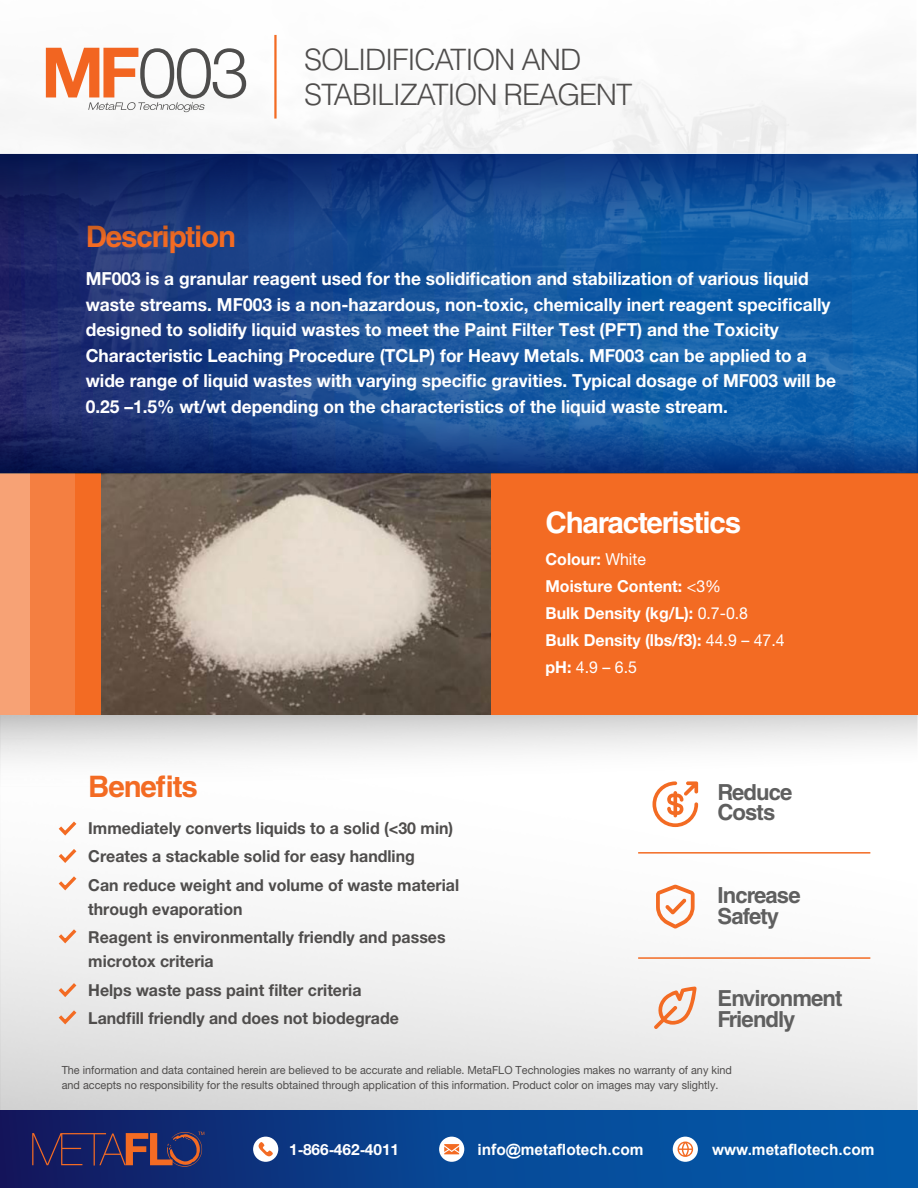
<style>
.page{position:relative;width:918px;height:1188px;background:#fff}
.page>*{position:absolute;margin:0;border:0;box-sizing:border-box;transform-origin:0 0}
.t1{font:300 69.6px "Helvetica Neue LT Std";color:#4e4d4c}
.t2{font:300 29.55px "Helvetica LT Std";letter-spacing:-.04em;color:#4f4d4c}
.t3{font:700 29.55px "Helvetica LT Std";letter-spacing:-.04em;color:#f36b23}
.t4{font:700 29.55px "Helvetica LT Std";letter-spacing:-.04em;color:#fff}
.t5{font:700 22.05px/20.7px "Helvetica LT Std";letter-spacing:-.04em;color:#5f5f5f}
.t6{font:700 18px/25.5px "Helvetica Neue LT Std";color:#fff}
.t7{font:700 16.5px/28.3px "Helvetica Neue LT Std";color:#4f4d4c}
.t8{font:700 16.5px/26.8px "Helvetica Neue LT Std";color:#fff}
.t9{font:700 15.45px "Arial";color:#fff}
.t10{font:700 15.45px "Helvetica LT Std Fraction";color:#fff}
.t11{font:11.25px/15px "Helvetica Neue LT Std";color:#4f4d4c}
.s1{font-weight:700;color:#f26521}
.s2{font-weight:400}
.s3{font-family:"Arial"}
</style>
<div class="page">
<img style="left:0;top:153px;width:918px;height:262px">
<hr style="left:274px;top:35px;width:3px;height:84px;background:#f36b23">
<svg style="left:88px;top:102px;width:117px;height:10px"></svg>
<div style="left:443px;top:473px;width:475px;height:242px;background:#f36b23"></div>
<div style="left:0;top:473px;width:84px;height:242px;background:#f7a275"></div>
<div style="left:30px;top:473px;width:432px;height:242px;background:#f47f41"></div>
<div style="left:75px;top:473px;width:389px;height:242px;background:#f36b23"></div>
<img style="left:101px;top:474px;width:389px;height:241px">
<svg style="left:654px;top:987px;width:43px;height:42px"></svg>
<svg style="left:653px;top:781px;width:45px;height:46px"></svg>
<svg style="left:656px;top:885px;width:39px;height:44px"></svg>
<hr style="left:638px;top:852px;width:232px;height:2px;background:#f36b23">
<hr style="left:638px;top:957px;width:232px;height:2px;background:#f36b23">
<svg style="left:55px;top:818px;width:25px;height:20px"></svg>
<svg style="left:55px;top:845px;width:25px;height:20px"></svg>
<svg style="left:55px;top:873px;width:25px;height:20px"></svg>
<svg style="left:55px;top:926px;width:25px;height:20px"></svg>
<svg style="left:55px;top:980px;width:25px;height:20px"></svg>
<svg style="left:55px;top:1007px;width:25px;height:20px"></svg>
<div style="left:0;top:1110px;width:918px;height:78px;background:linear-gradient(to right,#121e65,#0163b4)"></div>
<div style="left:253px;top:1137px;width:25px;height:25px;background:#fff;border-radius:50%"></div>
<svg style="left:258px;top:1142px;width:15px;height:14px"></svg>
<div style="left:439px;top:1137px;width:25px;height:25px;background:#fff;border-radius:50%"></div>
<svg style="left:444px;top:1144px;width:15px;height:10px"></svg>
<div style="left:673px;top:1137px;width:25px;height:25px;background:#fff;border-radius:50%"></div>
<svg style="left:678px;top:1142px;width:15px;height:15px"></svg>
<svg style="left:32px;top:1132px;width:172px;height:35px;background:#453258"></svg>
<img style="left:0;top:415px;width:918px;height:59px">
<img style="left:0;top:154px;width:918px;height:83px">
<h1 class="t1" style="left:41px;top:48px;width:210px"><span class="s1">MF</span>003</h1>
<h2 class="t2" style="left:304px;top:48px;width:279px">SOLIDIFICATION AND</h2>
<h2 class="t2" style="left:304px;top:84px;width:330px">STABILIZATION REAGENT</h2>
<h2 class="t3" style="left:86px;top:226px;width:152px">Description</h2>
<p class="t6" style="left:86px;top:269px;width:752px">MF003 is a granular reagent used for the solidification and stabilization of various liquid waste streams. MF003 is a non-hazardous, non-toxic, chemically inert reagent specifically designed to solidify liquid wastes to meet the Paint Filter Test (PFT) and the Toxicity Characteristic Leaching Procedure (TCLP) for Heavy Metals. MF003 can be applied to a wide range of liquid wastes with varying specific gravities. Typical dosage of MF003 will be 0.25 –1.5% wt/wt depending on the characteristics of the liquid waste stream.</p>
<h2 class="t4" style="left:546px;top:512px;width:197px">Characteristics</h2>
<p class="t8" style="left:546px;top:548px;width:241px">Colour: <span class="s2">White<br></span>Moisture Content: <span class="s2">&lt;3%<br></span>Bulk Density (kg/L): <span class="s2">0.7-0.8<br></span>Bulk Density (lbs/f3): <span class="s2">44.9 – 47.4 </span>pH: <span class="s2">4.9 – 6.5</span></p>
<h2 class="t3" style="left:88px;top:776px;width:111px">Benefits</h2>
<p class="t7" style="left:88px;top:816px;width:372px">Immediately converts liquids to a solid (&lt;30 min)<br>Creates a stackable solid for easy handling<br>Can reduce weight and volume of waste material</p>
<p class="t7" style="left:88px;top:897px;width:359px">through evaporation<br>Reagent is environmentally friendly and passes</p>
<p class="t7" style="left:88px;top:949px;width:312px">microtox criteria<br>Helps waste pass paint filter criteria<br>Landfill friendly and does not biodegrade</p>
<p class="t11" style="left:62px;top:1064px;width:672px">The information and data contained herein are believed to be accurate and reliable. MetaFLO Technologies makes no warranty of any kind and accepts no responsibility for the results obtained through application of this information. Product color on images may vary slightly.</p>
<p class="t5" style="left:718px;top:785px;width:77px">Reduce<br>Costs</p>
<p class="t5" style="left:718px;top:888px;width:85px">Increase<br>Safety</p>
<p class="t5" style="left:718px;top:991px;width:127px">Environment<br>Friendly</p>
<p class="t10" style="left:289px;top:1144px;width:111px">1<span class="s3">-</span>866<span class="s3">-</span>462<span class="s3">-</span>4011</p>
<p class="t9" style="left:478px;top:1144px;width:168px">info@metaflotech.com</p>
<p class="t9" style="left:712px;top:1144px;width:164px">www.metaflotech.com</p>
</div>
